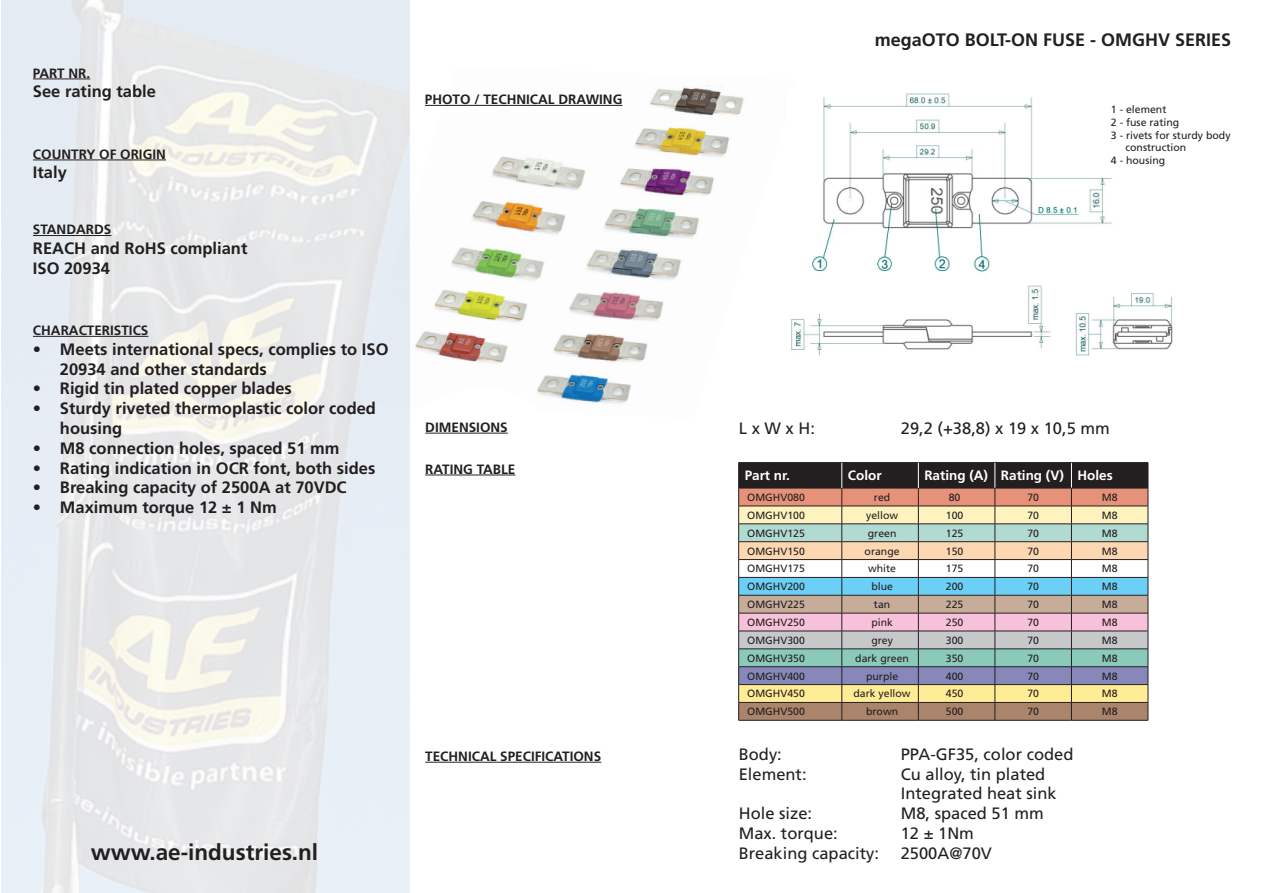
<style>
.page{position:relative;width:1263px;height:893px;background:#fff}
.page>*{position:absolute;margin:0;border:0;box-sizing:border-box;transform-origin:0 0}
.t1{font:700 22.5px "Frutiger LT Std";color:#231f20}
.t2{font:700 18px "Frutiger LT Std";color:#231f20}
.t3{font:700 16.5px/19.8px "Frutiger LT Std";color:#231f20}
.t4{font:16.5px "Frutiger LT Std";color:#231f20}
.t5{font:700 13.5px "Frutiger LT Std";color:#231f20}
.t6{font:700 13.5px "Frutiger LT Std";color:#fff}
.t7{font:10.5px "Frutiger LT Std";color:#231f20}
</style>
<div class="page">
<img style="left:415px;top:85px;width:329px;height:319px">
<img style="left:1px;top:1px;width:409px;height:892px">
<hr style="left:425px;top:105px;width:197px;height:1px;background:#231f20">
<hr style="left:425px;top:433px;width:83px;height:1px;background:#231f20">
<hr style="left:33px;top:79px;width:57px;height:1px;background:#231f20">
<hr style="left:33px;top:160px;width:133px;height:1px;background:#231f20">
<hr style="left:33px;top:235px;width:78px;height:1px;background:#231f20">
<hr style="left:33px;top:336px;width:115px;height:1px;background:#231f20">
<hr style="left:425px;top:475px;width:90px;height:1px;background:#231f20">
<hr style="left:425px;top:762px;width:176px;height:1px;background:#231f20">
<hr style="left:995px;top:720px;width:76px;height:1px;background:#231f20">
<hr style="left:1071px;top:720px;width:77px;height:1px;background:#231f20">
<hr style="left:738px;top:720px;width:104px;height:1px;background:#231f20">
<hr style="left:918px;top:720px;width:77px;height:1px;background:#231f20">
<hr style="left:842px;top:720px;width:76px;height:1px;background:#231f20">
<hr style="left:738px;top:462px;width:104px;height:1px;background:#231f20">
<hr style="left:842px;top:462px;width:76px;height:1px;background:#231f20">
<hr style="left:918px;top:462px;width:77px;height:1px;background:#231f20">
<hr style="left:995px;top:462px;width:76px;height:1px;background:#231f20">
<hr style="left:1071px;top:462px;width:77px;height:1px;background:#231f20">
<svg style="left:738px;top:463px;width:411px;height:257px;background:#afaaa0"></svg>
<img style="left:791px;top:93px;width:382px;height:263px">
<p class="t5" style="left:33px;top:65px;width:59px">PART NR.</p>
<p class="t3" style="left:33px;top:82px;width:124px">See rating table</p>
<p class="t5" style="left:33px;top:146px;width:135px">COUNTRY OF ORIGIN</p>
<p class="t3" style="left:33px;top:163px;width:35px">Italy</p>
<p class="t5" style="left:33px;top:222px;width:80px">STANDARDS</p>
<p class="t3" style="left:33px;top:238px;width:216px">REACH and RoHS compliant</p>
<p class="t3" style="left:33px;top:258px;width:79px">ISO 20934</p>
<p class="t5" style="left:33px;top:322px;width:117px">CHARACTERISTICS</p>
<p class="t3" style="left:60px;top:339px;width:330px;text-indent:-27px">• Meets international specs, complies to ISO<br>20934 and other standards</p>
<p class="t3" style="left:33px;top:379px;width:260px">• Rigid tin plated copper blades</p>
<p class="t3" style="left:60px;top:399px;width:318px;text-indent:-27px">• Sturdy riveted thermoplastic color coded housing</p>
<p class="t3" style="left:33px;top:438px;width:308px">• M8 connection holes, spaced 51 mm</p>
<p class="t3" style="left:33px;top:458px;width:344px">• Rating indication in OCR font, both sides</p>
<p class="t3" style="left:33px;top:478px;width:315px">• Breaking capacity of 2500A at 70VDC</p>
<p class="t3" style="left:33px;top:498px;width:245px">• Maximum torque 12 ± 1 Nm</p>
<p class="t5" style="left:425px;top:91px;width:199px">PHOTO / TECHNICAL DRAWING</p>
<p class="t5" style="left:425px;top:419px;width:84px">DIMENSIONS</p>
<p class="t5" style="left:425px;top:461px;width:92px">RATING TABLE</p>
<p class="t1" style="left:91px;top:839px;width:229px">www.ae-industries.nl</p>
<p class="t5" style="left:425px;top:748px;width:177px">TECHNICAL SPECIFICATIONS</p>
<p class="t2" style="left:875px;top:29px;width:358px">megaOTO BOLT-ON FUSE - OMGHV SERIES</p>
<p class="t7" style="left:1111px;top:104px;width:57px">1 - element</p>
<p class="t7" style="left:1111px;top:116px;width:70px">2 - fuse rating</p>
<p class="t7" style="left:1111px;top:129px;width:121px">3 - rivets for sturdy body</p>
<p class="t7" style="left:1125px;top:141px;width:62px">construction</p>
<p class="t7" style="left:1111px;top:154px;width:56px">4 - housing</p>
<p class="t4" style="left:739px;top:419px;width:78px">L x W x H:</p>
<p class="t4" style="left:901px;top:419px;width:210px">29,2 (+38,8) x 19 x 10,5 mm</p>
<p class="t6" style="left:745px;top:468px;width:47px">Part nr.</p>
<p class="t6" style="left:848px;top:468px;width:35px">Color</p>
<p class="t6" style="left:924px;top:468px;width:65px">Rating (A)</p>
<p class="t6" style="left:1001px;top:468px;width:65px">Rating (V)</p>
<p class="t6" style="left:1077px;top:468px;width:37px">Holes</p>
<p class="t7" style="left:747px;top:491px;width:59px">OMGHV080</p>
<p class="t7" style="left:874px;top:491px;width:18px">red</p>
<p class="t7" style="left:949px;top:491px;width:13px">80</p>
<p class="t7" style="left:1027px;top:491px;width:13px">70</p>
<p class="t7" style="left:1102px;top:491px;width:17px">M8</p>
<p class="t7" style="left:747px;top:509px;width:59px">OMGHV100</p>
<p class="t7" style="left:866px;top:509px;width:34px">yellow</p>
<p class="t7" style="left:946px;top:509px;width:19px">100</p>
<p class="t7" style="left:1027px;top:509px;width:13px">70</p>
<p class="t7" style="left:1102px;top:509px;width:17px">M8</p>
<p class="t7" style="left:747px;top:527px;width:59px">OMGHV125</p>
<p class="t7" style="left:868px;top:527px;width:30px">green</p>
<p class="t7" style="left:946px;top:527px;width:19px">125</p>
<p class="t7" style="left:1027px;top:527px;width:13px">70</p>
<p class="t7" style="left:1102px;top:527px;width:17px">M8</p>
<p class="t7" style="left:747px;top:545px;width:59px">OMGHV150</p>
<p class="t7" style="left:865px;top:545px;width:37px">orange</p>
<p class="t7" style="left:946px;top:545px;width:19px">150</p>
<p class="t7" style="left:1027px;top:545px;width:13px">70</p>
<p class="t7" style="left:1102px;top:545px;width:17px">M8</p>
<p class="t7" style="left:747px;top:563px;width:59px">OMGHV175</p>
<p class="t7" style="left:868px;top:563px;width:30px">white</p>
<p class="t7" style="left:946px;top:563px;width:19px">175</p>
<p class="t7" style="left:1027px;top:563px;width:13px">70</p>
<p class="t7" style="left:1102px;top:563px;width:17px">M8</p>
<p class="t7" style="left:747px;top:580px;width:59px">OMGHV200</p>
<p class="t7" style="left:871px;top:580px;width:23px">blue</p>
<p class="t7" style="left:946px;top:580px;width:19px">200</p>
<p class="t7" style="left:1027px;top:580px;width:13px">70</p>
<p class="t7" style="left:1102px;top:580px;width:17px">M8</p>
<p class="t7" style="left:747px;top:598px;width:59px">OMGHV225</p>
<p class="t7" style="left:874px;top:598px;width:18px">tan</p>
<p class="t7" style="left:946px;top:598px;width:19px">225</p>
<p class="t7" style="left:1027px;top:598px;width:13px">70</p>
<p class="t7" style="left:1102px;top:598px;width:17px">M8</p>
<p class="t7" style="left:747px;top:616px;width:59px">OMGHV250</p>
<p class="t7" style="left:871px;top:616px;width:23px">pink</p>
<p class="t7" style="left:946px;top:616px;width:19px">250</p>
<p class="t7" style="left:1027px;top:616px;width:13px">70</p>
<p class="t7" style="left:1102px;top:616px;width:17px">M8</p>
<p class="t7" style="left:747px;top:634px;width:59px">OMGHV300</p>
<p class="t7" style="left:871px;top:634px;width:23px">grey</p>
<p class="t7" style="left:946px;top:634px;width:19px">300</p>
<p class="t7" style="left:1027px;top:634px;width:13px">70</p>
<p class="t7" style="left:1102px;top:634px;width:17px">M8</p>
<p class="t7" style="left:747px;top:652px;width:59px">OMGHV350</p>
<p class="t7" style="left:855px;top:652px;width:55px">dark green</p>
<p class="t7" style="left:946px;top:652px;width:19px">350</p>
<p class="t7" style="left:1027px;top:652px;width:13px">70</p>
<p class="t7" style="left:1102px;top:652px;width:17px">M8</p>
<p class="t7" style="left:747px;top:670px;width:59px">OMGHV400</p>
<p class="t7" style="left:866px;top:670px;width:34px">purple</p>
<p class="t7" style="left:946px;top:670px;width:19px">400</p>
<p class="t7" style="left:1027px;top:670px;width:13px">70</p>
<p class="t7" style="left:1102px;top:670px;width:17px">M8</p>
<p class="t7" style="left:747px;top:688px;width:59px">OMGHV450</p>
<p class="t7" style="left:853px;top:688px;width:59px">dark yellow</p>
<p class="t7" style="left:946px;top:688px;width:19px">450</p>
<p class="t7" style="left:1027px;top:688px;width:13px">70</p>
<p class="t7" style="left:1102px;top:688px;width:17px">M8</p>
<p class="t7" style="left:747px;top:705px;width:59px">OMGHV500</p>
<p class="t7" style="left:866px;top:705px;width:34px">brown</p>
<p class="t7" style="left:946px;top:705px;width:19px">500</p>
<p class="t7" style="left:1027px;top:705px;width:13px">70</p>
<p class="t7" style="left:1102px;top:705px;width:17px">M8</p>
<p class="t4" style="left:739px;top:744px;width:45px">Body:</p>
<p class="t4" style="left:901px;top:744px;width:174px">PPA-GF35, color coded</p>
<p class="t4" style="left:739px;top:764px;width:69px">Element:</p>
<p class="t4" style="left:901px;top:764px;width:146px">Cu alloy, tin plated</p>
<p class="t4" style="left:901px;top:784px;width:157px">Integrated heat sink</p>
<p class="t4" style="left:739px;top:804px;width:75px">Hole size:</p>
<p class="t4" style="left:901px;top:804px;width:145px">M8, spaced 51 mm</p>
<p class="t4" style="left:739px;top:823px;width:101px">Max. torque:</p>
<p class="t4" style="left:901px;top:823px;width:75px">12 ± 1Nm</p>
<p class="t4" style="left:739px;top:843px;width:142px">Breaking capacity:</p>
<p class="t4" style="left:901px;top:843px;width:93px">2500A@70V</p>
</div>
